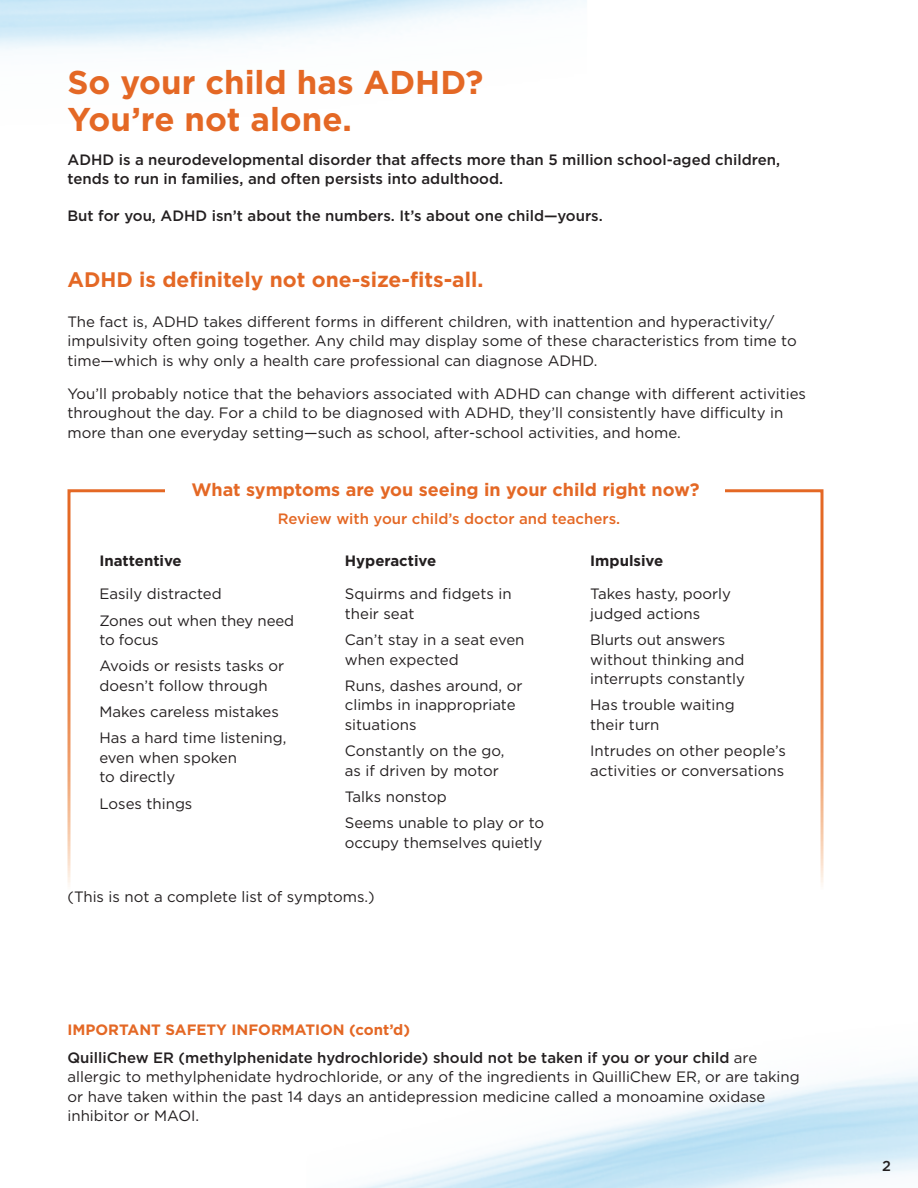
<style>
.page{position:relative;width:918px;height:1188px;background:#fff}
.page>*{position:absolute;margin:0;border:0;box-sizing:border-box;transform-origin:0 0}
.t1{font:700 33px/37.5px "Gotham";color:#e46825}
.t2{font:700 21px "Gotham";color:#e46825}
.t3{font:700 18px "Gotham";color:#e46825}
.t4{font:15px/19.5px "Gotham";color:#231f20}
.t5{font:500 15px/19.5px "Gotham";color:#231f20}
.t6{font:500 15px "Gotham";color:#e46825}
.t7{font:700 15px "Gotham";color:#e46825}
.t8{font:700 15px "Gotham";color:#231f20}
.t9{font:500 14.4px "Gotham";color:#231f20}
.s1{font-weight:500}
</style>
<div class="page">
<div style="left:68px;top:489px;width:756px;height:440px;border:3px solid #fff"></div>
<div style="left:166px;top:482px;width:559px;height:37px;background:#fff"></div>
<h1 class="t1" style="left:68px;top:63px;width:417px">So your child has ADHD?<br>You’re not alone.</h1>
<p class="t5" style="left:68px;top:150px;width:714px">ADHD is a neurodevelopmental disorder that affects more than 5 million school-aged children, tends to run in families, and often persists into adulthood.</p>
<p class="t5" style="left:68px;top:206px;width:537px">But for you, ADHD isn’t about the numbers. It’s about one child—yours.</p>
<h2 class="t2" style="left:68px;top:265px;width:417px">ADHD is definitely not one-size-fits-all.</h2>
<p class="t4" style="left:68px;top:311px;width:731px">The fact is, ADHD takes different forms in different children, with inattention and hyperactivity/ impulsivity often going together. Any child may display some of these characteristics from time to time—which is why only a health care professional can diagnose ADHD.</p>
<p class="t4" style="left:68px;top:383px;width:740px">You’ll probably notice that the behaviors associated with ADHD can change with different activities throughout the day. For a child to be diagnosed with ADHD, they’ll consistently have difficulty in more than one everyday setting—such as school, after-school activities, and home.</p>
<p class="t3" style="left:192px;top:478px;width:509px">What symptoms are you seeing in your child right now?</p>
<p class="t6" style="left:278px;top:509px;width:344px">Review with your child’s doctor and teachers.</p>
<p class="t8" style="left:99px;top:551px;width:84px">Inattentive</p>
<p class="t4" style="left:99px;top:581px;width:196px;line-height:26.2px">Easily distracted<br>Zones out when they need</p>
<p class="t4" style="left:99px;top:626px;width:186px;line-height:26.2px">to focus<br>Avoids or resists tasks or</p>
<p class="t4" style="left:99px;top:672px;width:189px;line-height:26.2px">doesn’t follow through<br>Makes careless mistakes<br>Has a hard time listening,</p>
<p class="t4" style="left:99px;top:748px;width:139px">even when spoken to directly</p>
<p class="t4" style="left:99px;top:793px;width:95px">Loses things</p>
<p class="t8" style="left:345px;top:551px;width:93px">Hyperactive</p>
<p class="t4" style="left:345px;top:584px;width:168px">Squirms and fidgets in their seat</p>
<p class="t4" style="left:345px;top:630px;width:181px">Can’t stay in a seat even when expected</p>
<p class="t4" style="left:345px;top:676px;width:179px">Runs, dashes around, or climbs in inappropriate situations</p>
<p class="t4" style="left:345px;top:741px;width:161px">Constantly on the go, as if driven by motor</p>
<p class="t4" style="left:345px;top:783px;width:201px;line-height:26.2px">Talks nonstop<br>Seems unable to play or to</p>
<p class="t4" style="left:345px;top:832px;width:199px">occupy themselves quietly</p>
<p class="t4" style="left:67px;top:887px;width:309px">(This is not a complete list of symptoms.)</p>
<p class="t8" style="left:590px;top:551px;width:75px">Impulsive</p>
<p class="t4" style="left:590px;top:584px;width:142px">Takes hasty, poorly judged actions</p>
<p class="t4" style="left:590px;top:630px;width:156px">Blurts out answers without thinking and interrupts constantly</p>
<p class="t4" style="left:590px;top:695px;width:146px">Has trouble waiting their turn</p>
<p class="t4" style="left:590px;top:741px;width:197px">Intrudes on other people’s activities or conversations</p>
<p class="t7" style="left:68px;top:1020px;width:344px">IMPORTANT SAFETY INFORMATION (cont’d)</p>
<p class="t4" style="left:68px;top:1047px;width:734px"><span class="s1">QuilliChew ER (methylphenidate hydrochloride) should not be taken if you or your child</span> are allergic to methylphenidate hydrochloride, or any of the ingredients in QuilliChew ER, or are taking or have taken within the past 14 days an antidepression medicine called a monoamine oxidase inhibitor or MAOI.</p>
<p class="t9" style="left:882px;top:1157px;width:10px">2</p>
</div>
